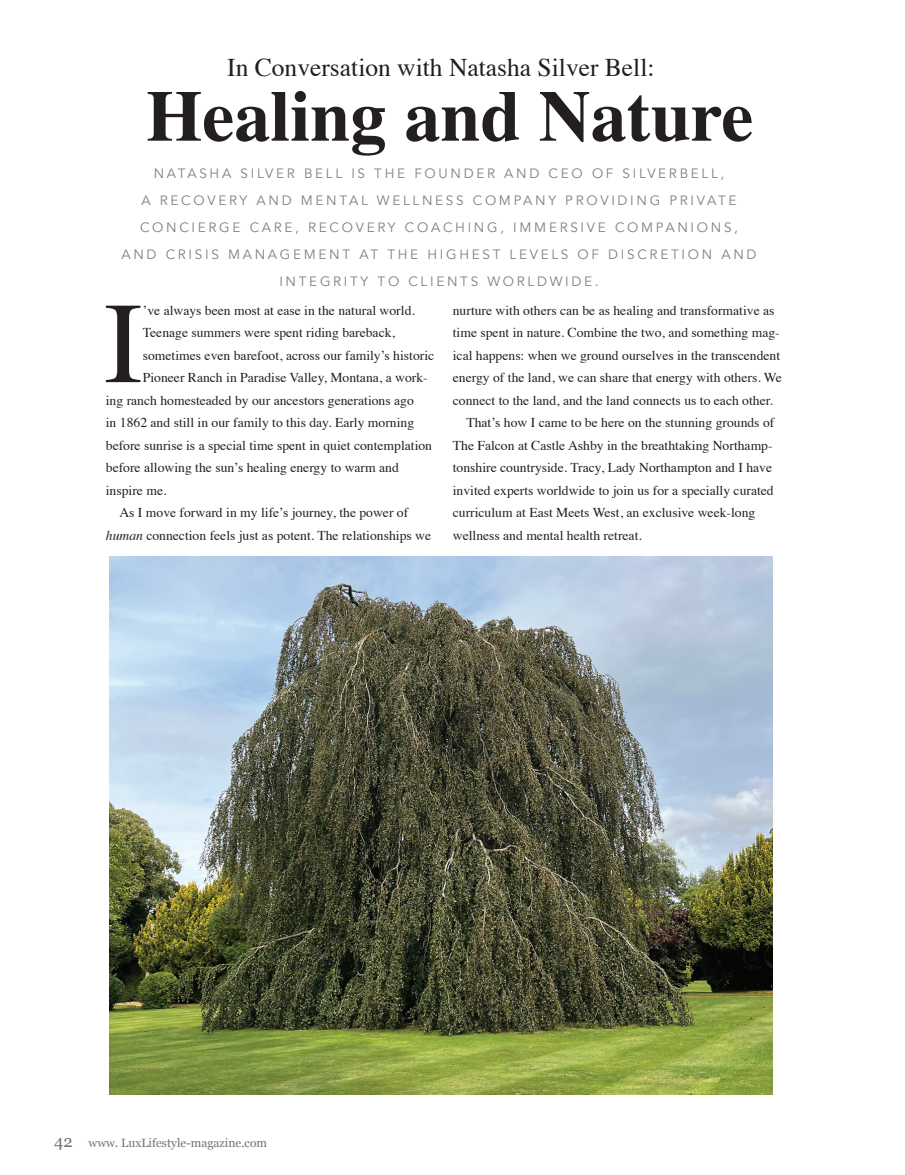
<style>
.page{position:relative;width:905px;height:1175px;background:#fff}
.page>*{position:absolute;margin:0;border:0;box-sizing:border-box;transform-origin:0 0}
.t1{font:115.5px "Times";color:#231f20}
.t2{font:700 72px "Times";color:#231f20}
.t3{font:25.5px "Times";color:#231f20}
.t4{font:13.5px "Times";color:#231f20}
.t5{font:13.5px/27px "Avenir";letter-spacing:.2em;color:#7e8083;text-align:center}
.t6{font:12px "Georgia";color:#57585a}
.s1{font-style:italic}
.s2{font-size:16.5px}
</style>
<div class="page">
<img style="left:110px;top:556px;width:662px;height:538px">
<h3 class="t3" style="left:227px;top:44px;width:429px">In Conversation with Natasha Silver Bell:</h3>
<h2 class="t2" style="left:146px;top:47px;width:608px">Healing and Nature</h2>
<p class="t5" style="left:121px;top:160px;width:636px">NATASHA SILVER BELL IS THE FOUNDER AND CEO OF SILVERBELL,<br>A RECOVERY AND MENTAL WELLNESS COMPANY PROVIDING PRIVATE CONCIERGE CARE, RECOVERY COACHING, IMMERSIVE COMPANIONS, AND CRISIS MANAGEMENT AT THE HIGHEST LEVELS OF DISCRETION AND INTEGRITY TO CLIENTS WORLDWIDE.</p>
<h1 class="t1" style="left:104px;top:235px;width:40px">I</h1>
<p class="t4" style="left:143px;top:297px;width:273px">’ve always been most at ease in the natural world.</p>
<p class="t4" style="left:453px;top:297px;width:323px">nurture with others can be as healing and transformative as</p>
<p class="t4" style="left:453px;top:320px;width:328px">time spent in nature. Combine the two, and something mag-</p>
<p class="t4" style="left:453px;top:342px;width:329px">ical happens: when we ground ourselves in the transcendent</p>
<p class="t4" style="left:453px;top:365px;width:330px">energy of the land, we can share that energy with others. We</p>
<p class="t4" style="left:453px;top:387px;width:321px">connect to the land, and the land connects us to each other.</p>
<p class="t4" style="left:466px;top:410px;width:309px">That’s how I came to be here on the stunning grounds of</p>
<p class="t4" style="left:453px;top:432px;width:321px">The Falcon at Castle Ashby in the breathtaking Northamp-</p>
<p class="t4" style="left:453px;top:455px;width:321px">tonshire countryside. Tracy, Lady Northampton and I have</p>
<p class="t4" style="left:453px;top:477px;width:322px">invited experts worldwide to join us for a specially curated</p>
<p class="t4" style="left:453px;top:500px;width:304px">curriculum at East Meets West, an exclusive week-long</p>
<p class="t4" style="left:453px;top:522px;width:190px">wellness and mental health retreat.</p>
<p class="t4" style="left:143px;top:320px;width:253px">Teenage summers were spent riding bareback,</p>
<p class="t4" style="left:143px;top:342px;width:293px">sometimes even barefoot, across our family’s historic</p>
<p class="t4" style="left:143px;top:365px;width:286px">Pioneer Ranch in Paradise Valley, Montana, a work-</p>
<p class="t4" style="left:106px;top:387px;width:309px">ing ranch homesteaded by our ancestors generations ago</p>
<p class="t4" style="left:106px;top:410px;width:310px">in 1862 and still in our family to this day. Early morning</p>
<p class="t4" style="left:106px;top:432px;width:328px">before sunrise is a special time spent in quiet contemplation</p>
<p class="t4" style="left:106px;top:455px;width:294px">before allowing the sun’s healing energy to warm and</p>
<p class="t4" style="left:106px;top:477px;width:62px">inspire me.</p>
<p class="t4" style="left:119px;top:500px;width:290px">As I move forward in my life’s journey, the power of</p>
<p class="t4" style="left:106px;top:522px;width:327px"><span class="s1">human</span> connection feels just as potent. The relationships we</p>
<p class="t6" style="left:54px;top:1133px;width:214px"><span class="s2">42</span> www. LuxLifestyle-magazine.com</p>
</div>
